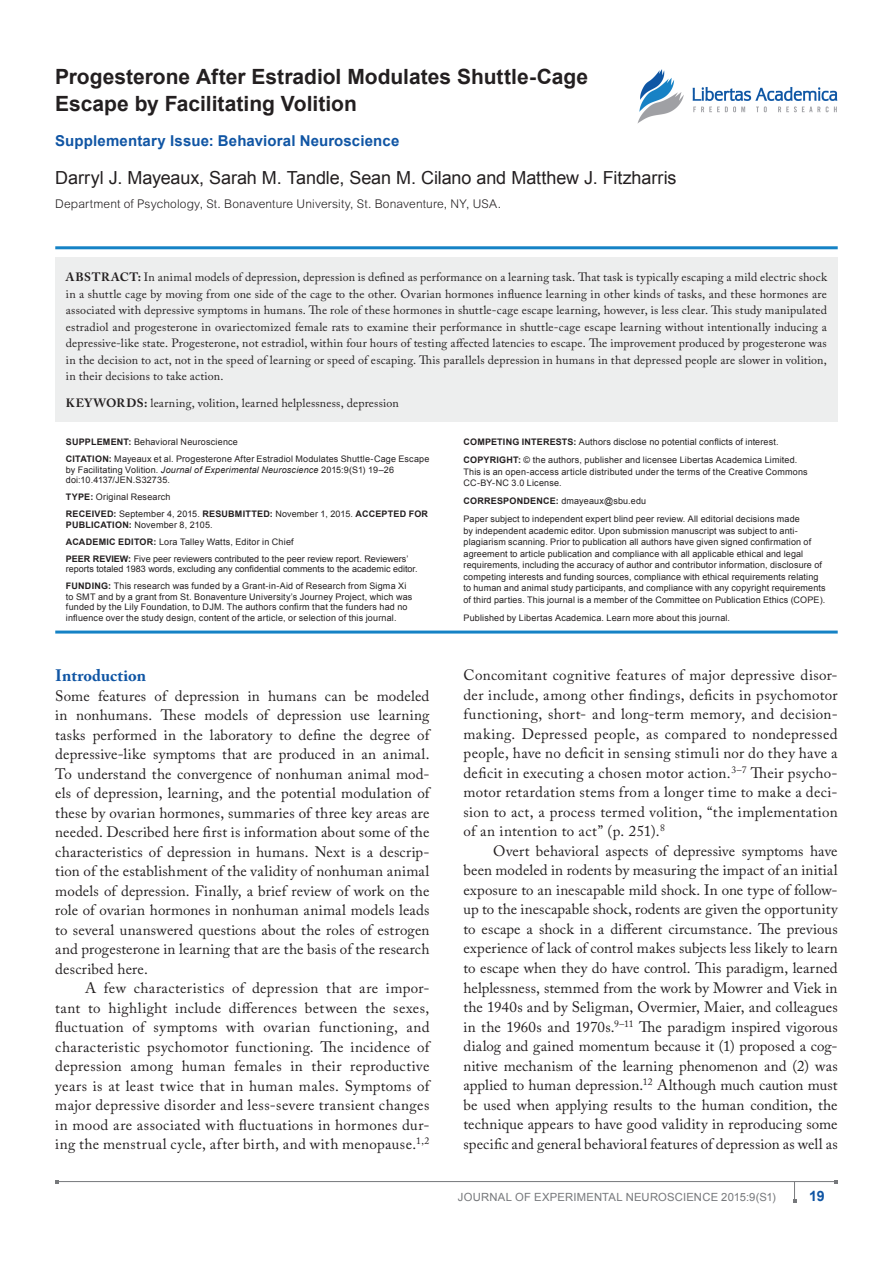
<style>
.page{position:relative;width:893px;height:1263px;background:#fff}
.page>*{position:absolute;margin:0;border:0;box-sizing:border-box;transform-origin:0 0}
.ArticleTitle{font:700 21px/27px "Arial";color:#231f20}
.AuthorName{font:18px "Arial";letter-spacing:-.005em;color:#231f20}
.Heading1{font:700 16.5px "Adobe Caslon Pro";color:#1055a4}
.BodyText{font:15px/19.5px "Adobe Caslon Pro";letter-spacing:.015em;color:#231f20;text-align:justify}
.BodyText_First{font:15px/19.5px "Adobe Caslon Pro";letter-spacing:.015em;color:#231f20;text-align:justify}
.SupplemetTitle{font:700 15px "Arial";letter-spacing:.01em;color:#1055a4}
.RunningFooter-Folio{font:700 14.25px "Arial";color:#1055a4}
.t1{font:12px/16.5px "Adobe Caslon Pro";letter-spacing:.01em;color:#231f20;text-align:justify}
.AuthorAffiliation{font:300 12px "Arial MT Std";letter-spacing:.01em;color:#231f20}
.RunningFooter{font:11.25px "Arial";letter-spacing:.02em;color:#76787b}
.t2{font:9px/11.6px "Arial";letter-spacing:.015em;color:#231f20}
.s1{font-weight:700}
.s2{font-style:italic}
</style>
<div class="page">
<hr style="left:57px;top:1181px;width:779px;height:1px;background:#76787b">
<svg style="left:793px;top:1182px;width:3px;height:20px"></svg>
<img style="left:637px;top:69px;width:201px;height:55px">
<hr style="left:55px;top:246px;width:783px;height:3px;background:#1582c5">
<hr style="left:55px;top:630px;width:783px;height:3px;background:#1582c5">
<div style="left:55px;top:257px;width:783px;height:165px;background:#edeeee"></div>
<p class="ArticleTitle" style="left:55px;top:64px;width:534px">Progesterone After Estradiol Modulates Shuttle-Cage<br>Escape by Facilitating Volition</p>
<p class="SupplemetTitle" style="left:55px;top:131px;width:346px">Supplementary Issue: Behavioral Neuroscience</p>
<p class="AuthorName" style="left:55px;top:166px;width:623px">Darryl J. Mayeaux, Sarah M . Tandle, Sean M . Cilano and Matthew J. Fitzharris</p>
<p class="AuthorAffiliation" style="left:55px;top:197px;width:447px">Department of Psychology, St. Bonaventure University, St. Bonaventure, NY, USA.</p>
<p class="t1" style="left:66px;top:269px;width:762px"><span class="s1">ABSTRACT:</span> In animal models of depression, depression is defined as performance on a learning task. That task is typically escaping a mild electric shock in a shuttle cage by moving from one side of the cage to the other. Ovarian hormones influence learning in other kinds of tasks, and these hormones are associated with depressive symptoms in humans. The role of these hormones in shuttle-cage escape learning, however, is less clear. This study manipulated estradiol and progesterone in ovariectomized female rats to examine their performance in shuttle-cage escape learning without intentionally inducing a depressive-like state. Progesterone, not estradiol, within four hours of testing affected latencies to escape. The improvement produced by progesterone was in the decision to act, not in the speed of learning or speed of escaping. This parallels depression in humans in that depressed people are slower in volition, in their decisions to take action.</p>
<p class="t1" style="left:66px;top:395px;width:334px"><span class="s1">KEYWORDS:</span> learning, volition, learned helplessness, depression</p>
<p class="t2" style="left:66px;top:434px;width:365px;line-height:17px"><span class="s1">SUPPLEMENT:</span> Behavioral Neuroscience<br><span class="s1">CITATION:</span> M ayeaux et al. Progesterone After Estradiol M odulates Shuttle-Cage Escape</p>
<p class="t2" style="left:66px;top:464px;width:330px;line-height:10.5px">by Facilitating Volition. <span class="s2">Journal of Experimental Neuroscience</span> 2015:9(S1) 19–26 doi:10.4137/JEN .S32735.</p>
<p class="t2" style="left:66px;top:489px;width:364px;line-height:17px"><span class="s1">TYPE:</span> Original Research<br><span class="s1">RECEIVED:</span> September 4, 2015. <span class="s1">RESUBMITTED:</span> November 1, 2015. <span class="s1">ACCEPTED FOR</span></p>
<p class="t2" style="left:66px;top:516px;width:344px;line-height:17px"><span class="s1">PUBLICATION:</span> November 8, 2105.<br><span class="s1">ACADEMIC EDITOR:</span> Lora Talley Watts, Editor in Chief<br><span class="s1">PEER REVIEW:</span> Five peer reviewers contributed to the peer review report. Reviewers’</p>
<p class="t2" style="left:66px;top:561px;width:353px;line-height:17px">reports totaled 1983 words, excluding any confidential comments to the academic editor.<br><span class="s1">FUNDING:</span> This research was funded by a Grant-in-Aid of Research from Sigma Xi</p>
<p class="t2" style="left:66px;top:591px;width:18px">to SMT</p>
<p class="t2" style="left:463px;top:433px;width:335px;line-height:18px"><span class="s1">COMPETING INTERESTS:</span> Authors disclose no potential conflicts of interest.<br><span class="s1">COPYRIGHT:</span> © the authors, publisher and licensee Libertas Academica Limited.</p>
<p class="t2" style="left:463px;top:466px;width:346px">This is an open-access article distributed under the terms of the Creative Commons<br>CC-BY-NC 3.0 License.</p>
<p class="t2" style="left:463px;top:492px;width:338px;line-height:18px"><span class="s1">CORRESPONDENCE:</span> dmayeaux@sbu.edu<br>Paper subject to independent expert blind peer review. All editorial decisions made</p>
<p class="t2" style="left:463px;top:525px;width:364px">by independent academic editor. U pon submission manuscript was subject to anti&shy;plagiarism scanning. Prior to publication all authors have given signed confirmation of agreement to article publication and compliance with all applicable ethical and legal requirements, including the accuracy of author and contributor information, disclosure of competing interests and funding sources, compliance with ethical requirements relating to human and animal study participants, and compliance with any copyright requirements of third parties. This journal is a member of the Committee on Publication Ethics (COP</p>
<p class="t2" style="left:66px;top:591px;width:348px;line-height:10.5px;text-indent:32px">and by a grant from St. Bonaventure U niversity’s Journey Project, which was funded by the Lily Foundation, to DJM. The authors confirm that the funders had no influence over the study design, content of the article, or selection of this journal.</p>
<p class="t2" style="left:814px;top:594px;width:13px">E).</p>
<p class="t2" style="left:463px;top:612px;width:268px">Published by Libertas Academica. Learn more about this journal.</p>
<p class="Heading1" style="left:55px;top:666px;width:92px">Introduction</p>
<p class="BodyText_First" style="left:55px;top:686px;width:376px">Some features of depression in humans can be modeled in nonhumans. These models of depression use learning tasks performed in the laboratory to define the degree of depressive-like symptoms that are produced in an animal.<br>To understand the convergence of nonhuman animal mod&shy;els of depression, learning, and the potential modulation of these by ovarian hormones, summaries of three key areas are needed. Described here first is information about some of the characteristics of depression in humans. Next is a descrip&shy;tion of the establishment of the validity of nonhuman animal models of depression. Finally, a brief review of work on the role of ovarian hormones in nonhuman animal models leads to several unanswered questions about the roles of estrogen and progesterone in learning that are the basis of the research described here.</p>
<p class="BodyText" style="left:55px;top:978px;width:376px;text-indent:30px">A few characteristics of depression that are impor&shy;tant to highlight include differences between the sexes, fluctuation of symptoms with ovarian functioning, and characteristic psychomotor functioning. The incidence of depression among human females in their reproductive years is at least twice that in human males. Symptoms of major depressive disorder and less-severe transient changes in mood are associated with fluctuations in hormones dur&shy;ing the menstrual cycle, after birth, and with menopause.<sup>1,2</sup></p>
<p class="BodyText" style="left:463px;top:665px;width:376px">Concomitant cognitive features of major depressive disor&shy;der include, among other findings, deficits in psychomotor functioning, short- and long-term memory, and decision&shy;making. Depressed people, as compared to nondepressed people, have no deficit in sensing stimuli nor do they have a deficit in executing a chosen motor action.<sup>3–7</sup> Their psycho&shy;motor retardation stems from a longer time to make a deci&shy;sion to act, a process termed volition, “the implementation of an intention to act” (p. 251).<sup>8</sup></p>
<p class="BodyText" style="left:463px;top:841px;width:376px;text-indent:30px">Overt behavioral aspects of depressive symptoms have been modeled in rodents by measuring the impact of an initial exposure to an inescapable mild shock. In one type of follow&shy;up to the inescapable shock, rodents are given the opportunity to escape a shock in a different circumstance. The previous experience of lack of control makes subjects less likely to learn to escape when they do have control. This paradigm, learned helplessness, stemmed from the work by Mowrer and Viek in the 1940s and by Seligman, Overmier, Maier, and colleagues in the 1960s and 1970s.<sup>9–11</sup> The paradigm inspired vigorous dialog and gained momentum because it (1) proposed a cog&shy;nitive mechanism of the learning phenomenon and (2) was applied to human depression.<sup>12</sup> Although much caution must be used when applying results to the human condition, the technique appears to have good validity in reproducing some specific and general behavioral features of depression as well as</p>
<p class="RunningFooter" style="left:458px;top:1189px;width:320px">Journal of Experimental Neuroscience 2015:9(S1)</p>
<p class="RunningFooter-Folio" style="left:809px;top:1186px;width:17px">19</p>
</div>
